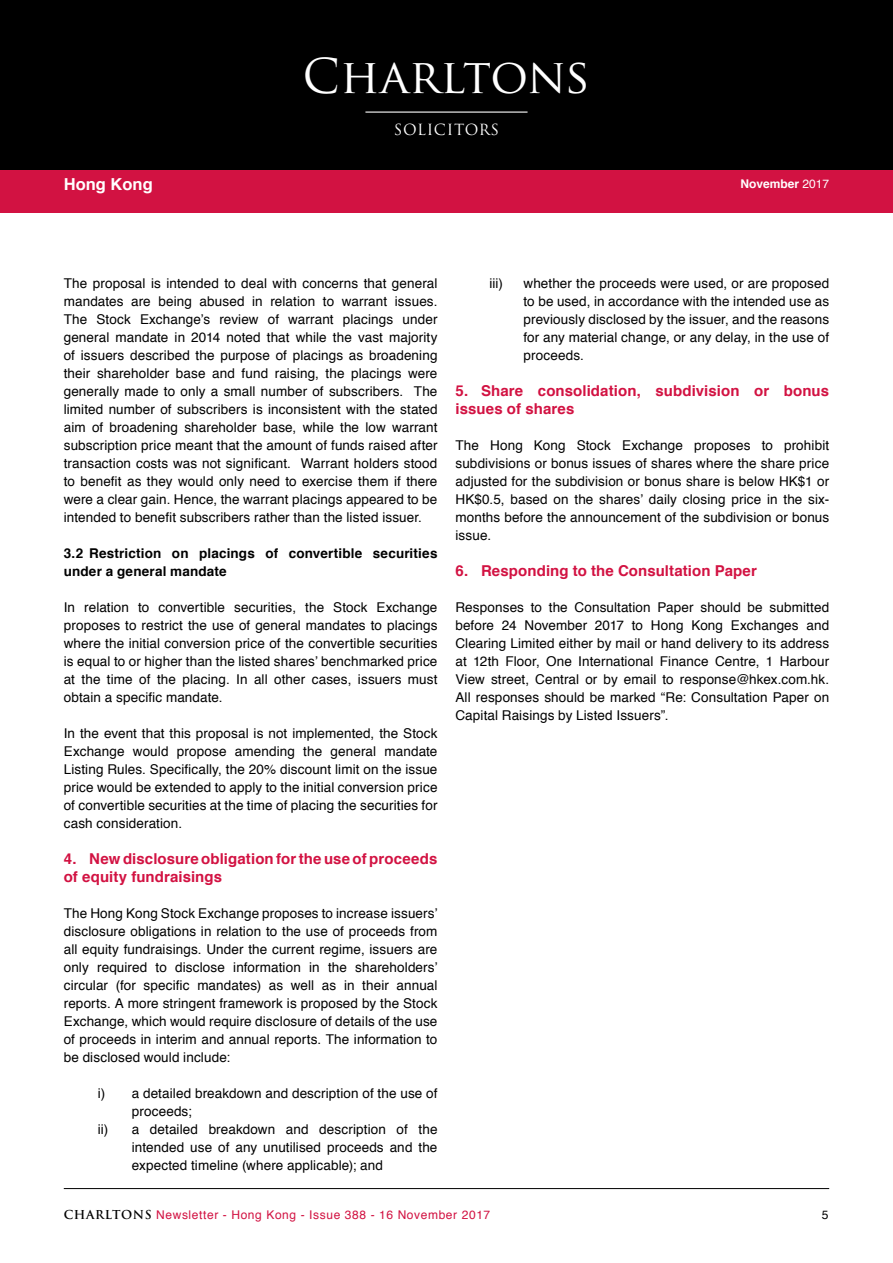
<style>
.page{position:relative;width:893px;height:1263px;background:#fff}
.page>*{position:absolute;margin:0;border:0;box-sizing:border-box;transform-origin:0 0}
.t1{font:46.8px "Trajan Pro";color:#fff}
.t2{font:700 16.5px "Helvetica";color:#fff}
.t3{font:700 15px/18px "Helvetica";letter-spacing:.005em;color:#d21242}
.t4{font:15px "Trajan Pro";letter-spacing:.04em;color:#fff}
.t5{font:13.5px/18px "Helvetica";letter-spacing:.01em;color:#000;text-align:justify}
.t6{font:700 13.5px/18px "Helvetica";letter-spacing:.01em;color:#000}
.t7{font:12px "Helvetica";letter-spacing:.05em;color:#d21242}
.t8{font:700 12px "Helvetica";color:#fff}
.t9{font:12px "Helvetica";color:#000}
.s1{font-weight:400}
.s2{font-family:"Trajan Pro";font-weight:700;color:#000}
</style>
<div class="page">
<div style="left:0;top:194px;width:893px;height:19px;background:#d21242"></div>
<hr style="left:64px;top:1188px;width:765px;height:1px;background:#000">
<div style="left:0;top:0;width:893px;height:170px;background:#000"></div>
<div style="left:0;top:170px;width:893px;height:32px;background:#d21242"></div>
<hr style="left:365px;top:112px;width:162px;height:1px;background:#fff">
<p class="t2" style="left:64px;top:171px;width:90px">Hong Kong</p>
<h1 class="t1" style="left:303px;top:47px;width:289px">Charltons</h1>
<p class="t4" style="left:394px;top:120px;width:107px">SOLICITORS</p>
<p class="t8" style="left:740px;top:174px;width:90px">November <span class="s1">2017</span></p>
<p class="t5" style="left:64px;top:275px;width:375px">The proposal is intended to deal with concerns that general mandates are being abused in relation to warrant issues.<br>The Stock Exchange’s review of warrant placings under general mandate in 2014 noted that while the vast majority of issuers described the purpose of placings as broadening their shareholder base and fund raising, the placings were generally made to only a small number of subscribers. The limited number of subscribers is inconsistent with the stated aim of broadening shareholder base, while the low warrant subscription price meant that the amount of funds raised after transaction costs was not significant. Warrant holders stood to benefit as they would only need to exercise them if there were a clear gain. Hence, the warrant placings appeared to be intended to benefit subscribers rather than the listed issuer.</p>
<p class="t6" style="left:64px;top:544px;width:375px">3.2 Restriction on placings of convertible securities under a general mandate</p>
<p class="t5" style="left:64px;top:599px;width:375px">In relation to convertible securities, the Stock Exchange proposes to restrict the use of general mandates to placings where the initial conversion price of the convertible securities is equal to or higher than the listed shares’ benchmarked price at the time of the placing. In all other cases, issuers must obtain a specific mandate.</p>
<p class="t5" style="left:64px;top:725px;width:375px">In the event that this proposal is not implemented, the Stock Exchange would propose amending the general mandate Listing Rules. Specifically, the 20% discount limit on the issue price would be extended to apply to the initial conversion price of convertible securities at the time of placing the securities for cash consideration.</p>
<p class="t3" style="left:64px;top:850px;width:375px">4. New disclosure obligation for the use of proceeds of equity fundraisings</p>
<p class="t5" style="left:64px;top:905px;width:375px">The Hong Kong Stock Exchange proposes to increase issuers’ disclosure obligations in relation to the use of proceeds from all equity fundraisings. Under the current regime, issuers are only required to disclose information in the shareholders’ circular (for specific mandates) as well as in their annual reports. A more stringent framework is proposed by the Stock Exchange, which would require disclosure of details of the use of proceeds in interim and annual reports. The information to be disclosed would include:</p>
<p class="t5" style="left:98px;top:1085px;width:341px">i) a detailed breakdown and description of the use of</p>
<p class="t5" style="left:132px;top:1103px;width:62px">proceeds;</p>
<p class="t5" style="left:98px;top:1121px;width:341px">ii) a detailed breakdown and description of the</p>
<p class="t5" style="left:132px;top:1139px;width:307px">intended use of any unutilised proceeds and the</p>
<p class="t5" style="left:132px;top:1157px;width:253px">expected timeline (where applicable); and</p>
<p class="t5" style="left:489px;top:275px;width:15px">iii)</p>
<p class="t5" style="left:523px;top:275px;width:307px">whether the proceeds were used, or are proposed to be used, in accordance with the intended use as previously disclosed by the issuer, and the reasons for any material change, or any delay, in the use of proceeds.</p>
<p class="t3" style="left:455px;top:382px;width:375px">5. Share consolidation, subdivision or bonus issues of shares</p>
<p class="t5" style="left:455px;top:437px;width:375px">The Hong Kong Stock Exchange proposes to prohibit subdivisions or bonus issues of shares where the share price adjusted for the subdivision or bonus share is below HK$1 or HK$0.5, based on the shares’ daily closing price in the six&shy;months before the announcement of the subdivision or bonus issue.</p>
<p class="t3" style="left:455px;top:562px;width:303px">6. Responding to the Consultation Paper</p>
<p class="t5" style="left:455px;top:599px;width:375px">Responses to the Consultation Paper should be submitted before 24 November 2017 to Hong Kong Exchanges and Clearing Limited either by mail or hand delivery to its address at 12th Floor, One International Finance Centre, 1 Harbour View street, Central or by email to response@hkex.com.hk.<br>All responses should be marked “Re: Consultation Paper on Capital Raisings by Listed Issuers”.</p>
<p class="t7" style="left:64px;top:1206px;width:428px"><span class="s2">CHARLTONS</span> Newsletter - Hong Kong - Issue 388 - 16 November 2017</p>
<p class="t9" style="left:822px;top:1206px;width:8px">5</p>
</div>
